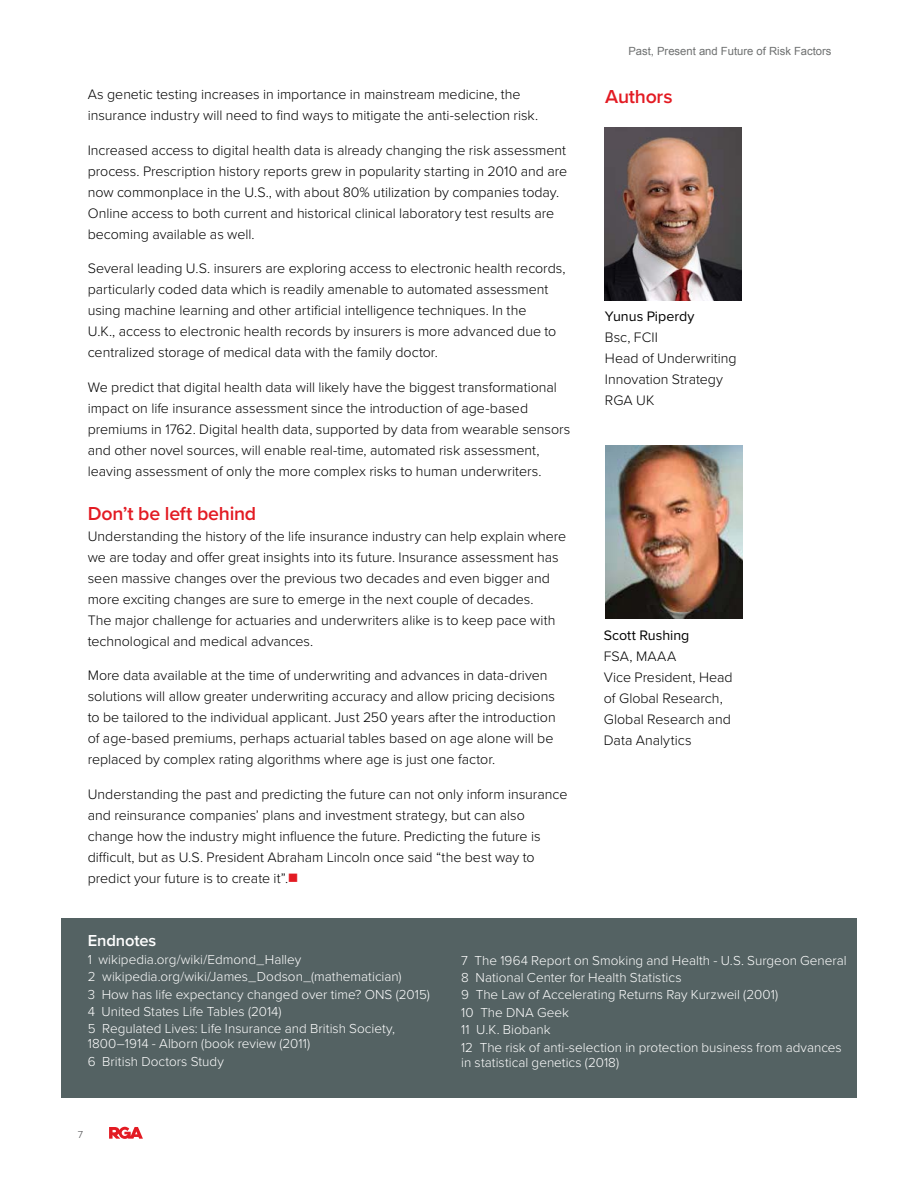
<style>
.page{position:relative;width:918px;height:1188px;background:#fff}
.page>*{position:absolute;margin:0;border:0;box-sizing:border-box;transform-origin:0 0}
.t1{font:600 19.5px "Proxima Nova";letter-spacing:-.01em;color:#e31b23}
.t2{font:600 16.5px "Proxima Nova";letter-spacing:-.01em;color:#fff}
.t3{font:300 14.25px/21px "Proxima Nova";letter-spacing:-.005em;color:#000}
.t4{font:14.25px "Proxima Nova";color:#000}
.t5{font:300 13.5px/17.4px "Proxima Nova";color:#fff}
.t6{font:11.25px "Arial";color:#6e7070}
.t7{font:300 10.5px "Proxima Nova";color:#4d4d4f}
.s1{color:#e31b23}
</style>
<div class="page">
<svg style="left:109px;top:1127px;width:34px;height:12px"></svg>
<div style="left:61px;top:918px;width:796px;height:179px;background:#546263"></div>
<img style="left:606px;top:446px;width:136px;height:173px">
<img style="left:605px;top:127px;width:137px;height:174px">
<p class="t3" style="left:88px;top:83px;width:452px">As genetic testing increases in importance in mainstream medicine, the insurance industry will need to find ways to mitigate the anti-selection risk.</p>
<p class="t3" style="left:88px;top:138px;width:481px">Increased access to digital health data is already changing the risk assessment process. Prescription history reports grew in popularity starting in 2010 and are now commonplace in the U.S., with about 80% utilization by companies today.<br>Online access to both current and historical clinical laboratory test results are becoming available as well.</p>
<p class="t3" style="left:88px;top:257px;width:479px">Several leading U.S. insurers are exploring access to electronic health records, particularly coded data which is readily amenable to automated assessment using machine learning and other artificial intelligence techniques. In the<br>U.K., access to electronic health records by insurers is more advanced due to centralized storage of medical data with the family doctor.</p>
<p class="t3" style="left:88px;top:376px;width:484px">We predict that digital health data will likely have the biggest transformational impact on life insurance assessment since the introduction of age-based premiums in 1762. Digital health data, supported by data from wearable sensors and other novel sources, will enable real-time, automated risk assessment, leaving assessment of only the more complex risks to human underwriters.</p>
<h1 class="t1" style="left:88px;top:499px;width:170px">Don’t be left behind</h1>
<p class="t3" style="left:88px;top:525px;width:480px">Understanding the history of the life insurance industry can help explain where we are today and offer great insights into its future. Insurance assessment has seen massive changes over the previous two decades and even bigger and more exciting changes are sure to emerge in the next couple of decades.<br>The major challenge for actuaries and underwriters alike is to keep pace with technological and medical advances.</p>
<p class="t3" style="left:88px;top:664px;width:469px">More data available at the time of underwriting and advances in data-driven solutions will allow greater underwriting accuracy and allow pricing decisions to be tailored to the individual applicant. Just 250 years after the introduction of age-based premiums, perhaps actuarial tables based on age alone will be replaced by complex rating algorithms where age is just one factor.</p>
<p class="t3" style="left:88px;top:783px;width:481px">Understanding the past and predicting the future can not only inform insurance and reinsurance companies’ plans and investment strategy, but can also change how the industry might influence the future. Predicting the future is difficult, but as U.S. President Abraham Lincoln once said “the best way to predict your future is to create it”.<span class="s1">■</span></p>
<p class="t6" style="left:628px;top:43px;width:205px">Past, Present and Future of Risk Factors</p>
<h1 class="t1" style="left:605px;top:82px;width:69px">Authors</h1>
<p class="t4" style="left:605px;top:305px;width:91px">Yunus Piperdy</p>
<p class="t3" style="left:605px;top:326px;width:133px">Bsc, FCII<br>Head of Underwriting<br>Innovation Strategy<br>RGA UK</p>
<p class="t4" style="left:604px;top:624px;width:87px">Scott Rushing</p>
<p class="t3" style="left:604px;top:645px;width:130px">FSA, MAAA<br>Vice President, Head of Global Research,<br>Global Research and<br>Data Analytics</p>
<p class="t2" style="left:88px;top:928px;width:70px">Endnotes</p>
<p class="t5" style="left:88px;top:950px;width:344px">1 wikipedia.org/wiki/Edmond_Halley<br>2 wikipedia.org/wiki/James_Dodson_(mathematician)<br>3 How has life expectancy changed over time? ONS (2015)<br>4 United States Life Tables (2014)<br>5 Regulated Lives: Life Insurance and British Society,</p>
<p class="t5" style="left:88px;top:1034px;width:224px">1800–1914 - Alborn (book review (2011)<br>6 British Doctors Study</p>
<p class="t7" style="left:78px;top:1127px;width:7px">7</p>
<p class="t5" style="left:461px;top:951px;width:387px">7 The 1964 Report on Smoking and Health - U.S. Surgeon General 8 National Center for Health Statistics<br>9 The Law of Accelerating Returns Ray Kurzweil (2001)<br>10 The DNA Geek<br>11 U.K. Biobank<br>12 The risk of anti-selection in protection business from advances</p>
<p class="t5" style="left:461px;top:1053px;width:159px">in statistical genetics (2018)</p>
</div>
